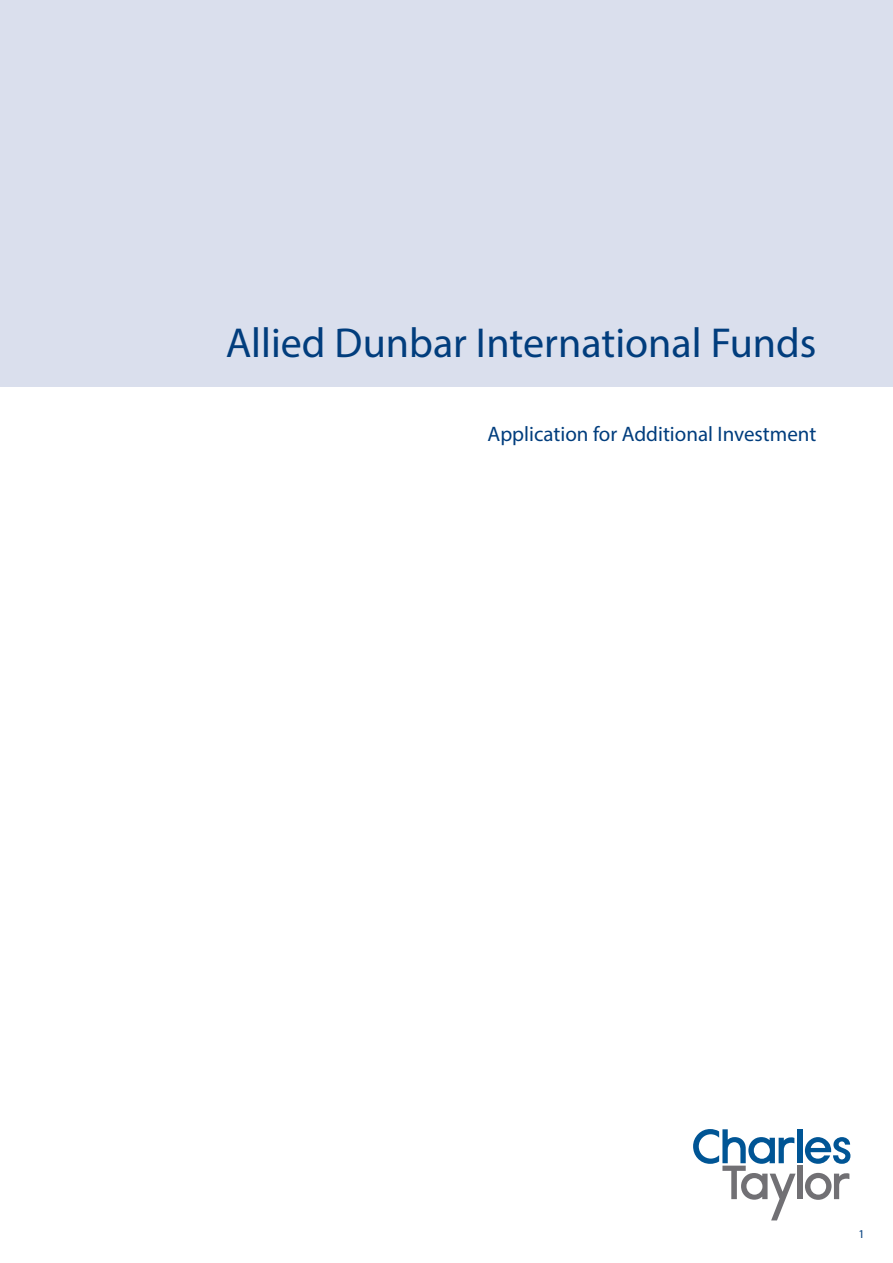
<style>
.page{position:relative;width:893px;height:1263px;background:#fff}
.page>*{position:absolute;margin:0;border:0;box-sizing:border-box;transform-origin:0 0}
.Cover_Head{font:42px "Myriad Pro";color:#013d7d}
.Cover_Subhead{font:21px "Myriad Pro";color:#013d7d}
.Body__Forms_Only{font:12px "Myriad Pro";color:#013d7d}
</style>
<div class="page">
<div style="left:0;top:0;width:893px;height:387px;background:#dadfed"></div>
<div style="left:797px;top:1165px;width:5px;height:34px;background:#717074"></div>
<svg style="left:805px;top:1173px;width:44px;height:27px"></svg>
<div style="left:797px;top:1129px;width:5px;height:34px;background:#005595"></div>
<svg style="left:805px;top:1137px;width:45px;height:27px"></svg>
<svg style="left:693px;top:1129px;width:103px;height:91px"></svg>
<p class="Cover_Head" style="left:226px;top:317px;width:592px">Allied Dunbar International Funds</p>
<p class="Cover_Subhead" style="left:488px;top:421px;width:330px">Application for Additional Investment</p>
<p class="Body__Forms_Only" style="left:858px;top:1227px;width:8px">1</p>
</div>
